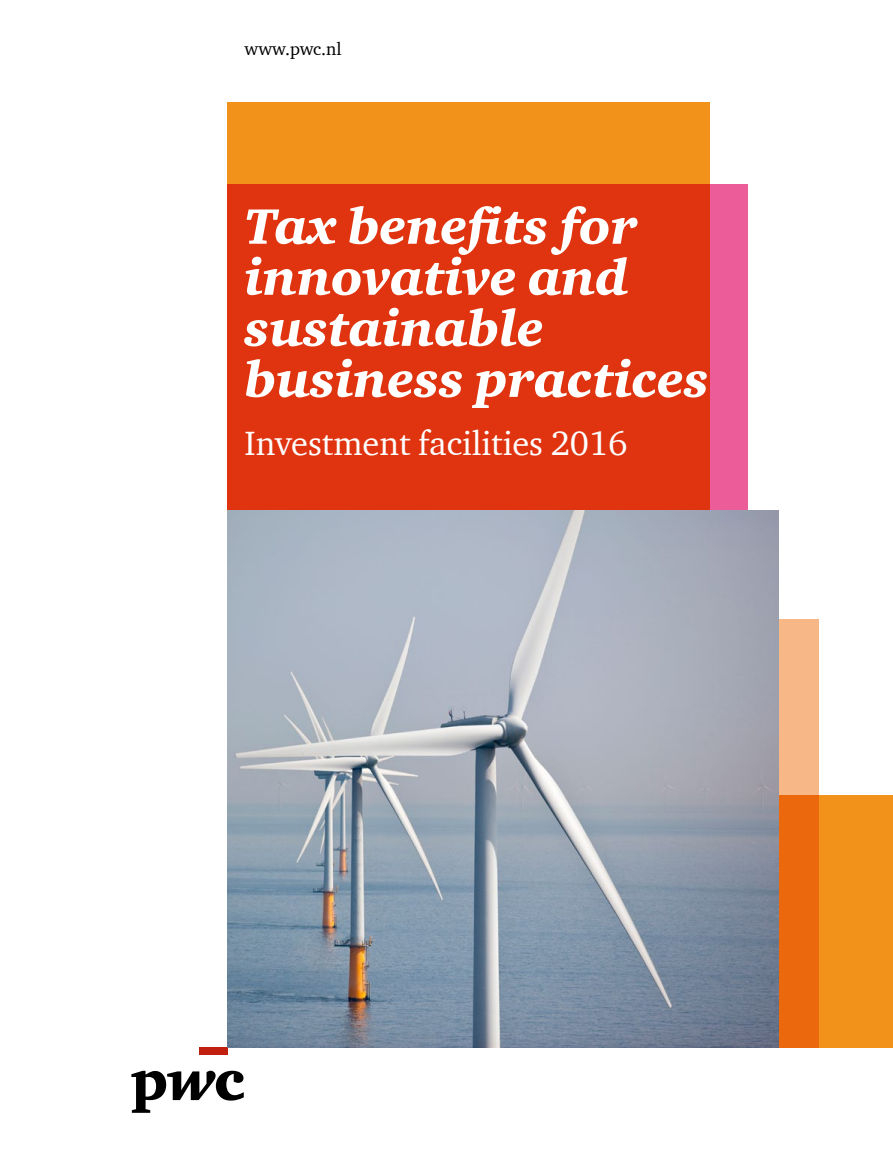
<style>
.page{position:relative;width:893px;height:1149px;background:#fff}
.page>*{position:absolute;margin:0;border:0;box-sizing:border-box;transform-origin:0 0}
.t1{font:italic 900 51px/51px "Charter ITC Com";color:#fff}
.t2{font:34.5px "Charter ITC Com";color:#fff}
.t3{font:18px "Charter ITC Com";color:#000}
</style>
<div class="page">
<div style="left:227px;top:102px;width:483px;height:944px;background:#f3921a"></div>
<svg style="left:227px;top:184px;width:521px;height:327px;background:#df3719"></svg>
<div style="left:227px;top:794px;width:666px;height:252px;background:#f3921a"></div>
<svg style="left:778px;top:619px;width:41px;height:427px;background:#ee8841"></svg>
<div style="left:199px;top:1046px;width:29px;height:7px;background:#c12011"></div>
<svg style="left:131px;top:1070px;width:113px;height:42px"></svg>
<img style="left:227px;top:511px;width:551px;height:535px">
<p class="t3" style="left:244px;top:37px;width:99px">www.pwc.nl</p>
<p class="t1" style="left:244px;top:201px;width:466px">Tax benefits for innovative and sustainable business practices</p>
<p class="t2" style="left:244px;top:421px;width:384px">Investment facilities 2016</p>
</div>
